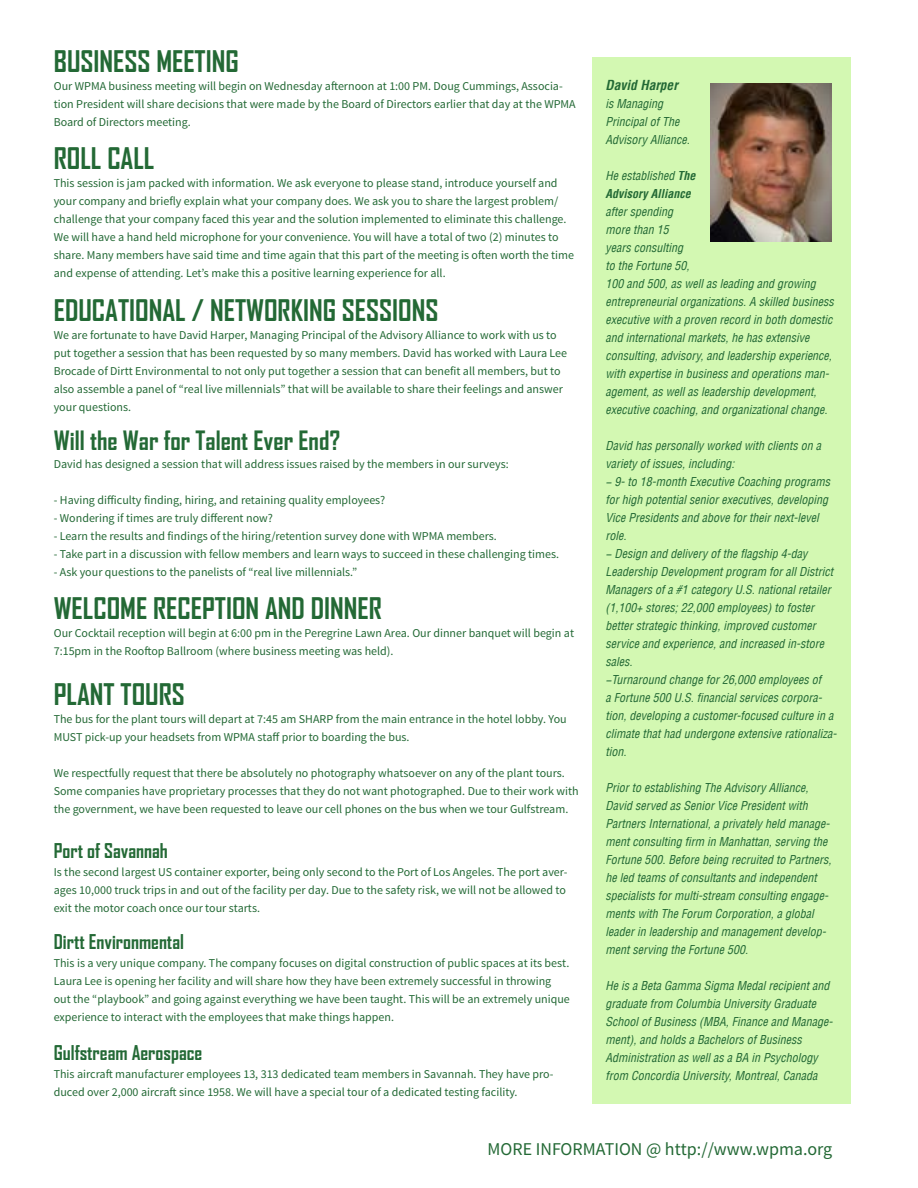
<style>
.page{position:relative;width:918px;height:1188px;background:#fff}
.page>*{position:absolute;margin:0;border:0;box-sizing:border-box;transform-origin:0 0}
.t1{font:700 28.5px "Agency FB";color:#236935}
.t2{font:700 25.5px "Agency FB";color:#236935}
.t3{font:700 19.5px "Agency FB";color:#236935}
.t4{font:18px "Source Sans Pro";color:#236935}
.t5{font:italic 700 condensed 13.5px "Helvetica LT";color:#236935}
.t6{font:12px/18px "Source Sans Pro";color:#236935}
.t7{font:italic condensed 12px/18px "Helvetica LT";color:#236935}
.s1{font-weight:700}
</style>
<div class="page">
<div style="left:592px;top:57px;width:258px;height:1046px;background:#d3f8b2"></div>
<img style="left:711px;top:84px;width:121px;height:157px">
<p class="t1" style="left:54px;top:43px;width:186px">BUSINESS MEETING</p>
<p class="t6" style="left:54px;top:77px;width:523px">Our WPMA business meeting will begin on Wednesday afternoon at 1:00 PM. Doug Cummings, Associa&shy;tion President will share decisions that were made by the Board of Directors earlier that day at the WPMA<br>Board of Directors meeting.</p>
<p class="t1" style="left:54px;top:141px;width:102px">ROLL CALL</p>
<p class="t6" style="left:54px;top:174px;width:522px">This session is jam packed with information. We ask everyone to please stand, introduce yourself and your company and briefly explain what your company does. We ask you to share the largest problem/ challenge that your company faced this year and the solution implemented to eliminate this challenge.<br>We will have a hand held microphone for your convenience. You will have a total of two (2) minutes to share. Many members have said time and time again that this part of the meeting is often worth the time and expense of attending. Let’s make this a positive learning experience for all.</p>
<p class="t1" style="left:54px;top:292px;width:386px">EDUCATIONAL / NETWORKING SESSIONS</p>
<p class="t6" style="left:54px;top:326px;width:515px">We are fortunate to have David Harper, Managing Principal of the Advisory Alliance to work with us to put together a session that has been requested by so many members. David has worked with Laura Lee Brocade of Dirtt Environmental to not only put together a session that can benefit all members, but to also assemble a panel of “real live millennials” that will be available to share their feelings and answer your questions.</p>
<p class="t2" style="left:54px;top:424px;width:288px">Will the War for Talent Ever End?</p>
<p class="t6" style="left:54px;top:455px;width:457px">David has designed a session that will address issues raised by the members in our surveys:</p>
<p class="t6" style="left:54px;top:491px;width:333px">- Having difficulty finding, hiring, and retaining quality employees?</p>
<p class="t6" style="left:54px;top:509px;width:221px">- Wondering if times are truly different now?</p>
<p class="t6" style="left:54px;top:527px;width:445px">- Learn the results and findings of the hiring/retention survey done with WPMA members.</p>
<p class="t6" style="left:54px;top:545px;width:507px">- Take part in a discussion with fellow members and learn ways to succeed in these challenging times.</p>
<p class="t6" style="left:54px;top:563px;width:305px">- Ask your questions to the panelists of “real live millennials.”</p>
<p class="t1" style="left:54px;top:591px;width:330px">WELCOME RECEPTION AND DINNER</p>
<p class="t6" style="left:54px;top:624px;width:522px">Our Cocktail reception will begin at 6:00 pm in the Peregrine Lawn Area. Our dinner banquet will begin at<br>7:15pm in the Rooftop Ballroom (where business meeting was held).</p>
<p class="t1" style="left:54px;top:676px;width:133px">PLANT TOURS</p>
<p class="t6" style="left:54px;top:710px;width:515px">The bus for the plant tours will depart at 7:45 am SHARP from the main entrance in the hotel lobby. You<br>MUST pick-up your headsets from WPMA staff prior to boarding the bus.</p>
<p class="t6" style="left:54px;top:764px;width:526px">We respectfully request that there be absolutely no photography whatsoever on any of the plant tours.<br>Some companies have proprietary processes that they do not want photographed. Due to their work with the government, we have been requested to leave our cell phones on the bus when we tour Gulfstream.</p>
<p class="t3" style="left:54px;top:838px;width:116px">Port of Savannah</p>
<p class="t6" style="left:54px;top:863px;width:515px">Is the second largest US container exporter, being only second to the Port of Los Angeles. The port aver&shy;ages 10,000 truck trips in and out of the facility per day. Due to the safety risk, we will not be allowed to exit the motor coach once our tour starts.</p>
<p class="t3" style="left:54px;top:930px;width:132px">Dirtt Environmental</p>
<p class="t6" style="left:54px;top:954px;width:518px">This is a very unique company. The company focuses on digital construction of public spaces at its best.<br>Laura Lee is opening her facility and will share how they have been extremely successful in throwing out the “playbook” and going against everything we have been taught. This will be an extremely unique experience to interact with the employees that make things happen.</p>
<p class="t3" style="left:54px;top:1041px;width:150px">Gulfstream Aerospace</p>
<p class="t6" style="left:54px;top:1065px;width:501px">This aircraft manufacturer employees 13, 313 dedicated team members in Savannah. They have pro&shy;duced over 2,000 aircraft since 1958. We will have a special tour of a dedicated testing facility.</p>
<p class="t5" style="left:606px;top:77px;width:74px">David Harper</p>
<p class="t7" style="left:606px;top:95px;width:86px">is Managing<br>Principal of The<br>Advisory Alliance.</p>
<p class="t7" style="left:606px;top:167px;width:230px">He established <span class="s1">The<br>Advisory Alliance<br></span>after spending<br>more than 15<br>years consulting<br>to the Fortune 50,<br>100 and 500, as well as leading and growing entrepreneurial organizations. A skilled business executive with a proven record in both domestic and international markets, he has extensive consulting, advisory, and leadership experience, with expertise in business and operations man&shy;agement, as well as leadership development, executive coaching, and organizational change.</p>
<p class="t7" style="left:606px;top:437px;width:217px">David has personally worked with clients on a variety of issues, including:</p>
<p class="t7" style="left:606px;top:473px;width:226px">− 9- to 18-month Executive Coaching programs for high potential senior executives, developing Vice Presidents and above for their next-level role.</p>
<p class="t7" style="left:606px;top:545px;width:229px">− Design and delivery of the flagship 4-day Leadership Development program for all District Managers of a #1 category U.S. national retailer (1,100+ stores; 22,000 employees) to foster better strategic thinking, improved customer service and experience, and increased in-store sales.</p>
<p class="t7" style="left:606px;top:671px;width:233px">−Turnaround change for 26,000 employees of<br>a Fortune 500 U.S. financial services corpora&shy;tion, developing a customer-focused culture in a climate that had undergone extensive rationaliza&shy;tion.</p>
<p class="t7" style="left:606px;top:779px;width:227px">Prior to establishing The Advisory Alliance, David served as Senior Vice President with Partners International, a privately held manage&shy;ment consulting firm in Manhattan, serving the Fortune 500. Before being recruited to Partners, he led teams of consultants and independent specialists for multi-stream consulting engage&shy;ments with The Forum Corporation, a global leader in leadership and management develop&shy;ment serving the Fortune 500.</p>
<p class="t7" style="left:606px;top:977px;width:229px">He is a Beta Gamma Sigma Medal recipient and graduate from Columbia University Graduate School of Business (MBA, Finance and Manage&shy;ment), and holds a Bachelors of Business Administration as well as a BA in Psychology from Concordia University, Montreal, Canada</p>
<h3 class="t4" style="left:488px;top:1138px;width:346px">MORE INFORMATION @ http://www.wpma.org</h3>
</div>
